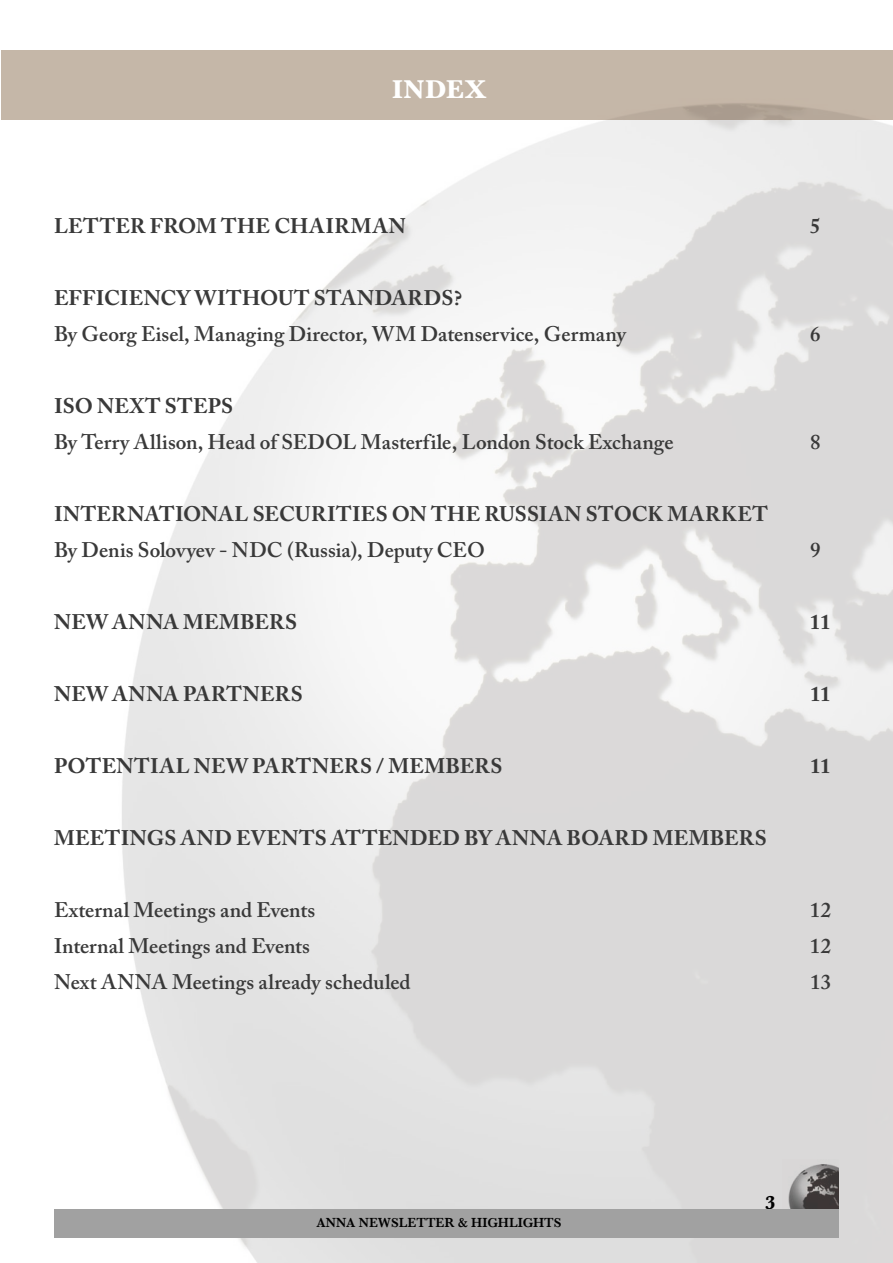
<style>
.page{position:relative;width:893px;height:1263px;background:#fff}
.page>*{position:absolute;margin:0;border:0;box-sizing:border-box;transform-origin:0 0}
.t1{font:700 27px "Baskerville";letter-spacing:.015em;color:#fff}
.t2{font:600 21px "Adobe Caslon Pro";color:#393939}
.t3{font:700 21px "Adobe Caslon Pro";letter-spacing:.015em;color:#393939}
.t4{font:700 19.5px "Baskerville";color:#000}
.t5{font:600 13.5px "Baskerville";color:#000}
</style>
<div class="page">
<img style="left:783px;top:1160px;width:56px;height:49px">
<div style="left:54px;top:1209px;width:784px;height:29px;background:#a1a1a1"></div>
<div style="left:2px;top:51px;width:891px;height:69px;background:#c5b7a8"></div>
<p class="t1" style="left:392px;top:73px;width:96px">INDEX</p>
<p class="t3" style="left:54px;top:214px;width:353px">LETTER FROM THE CHAIRMAN</p>
<p class="t3" style="left:810px;top:214px;width:12px">5</p>
<p class="t3" style="left:54px;top:286px;width:410px">EFFICIENCY WITHOUT STANDARDS?</p>
<p class="t2" style="left:54px;top:322px;width:573px">By Georg Eisel, Managing Director, WM Datenservice, Germany</p>
<p class="t2" style="left:810px;top:322px;width:12px">6</p>
<p class="t3" style="left:54px;top:394px;width:181px">ISO NEXT STEPS</p>
<p class="t2" style="left:54px;top:430px;width:621px">By Terry Allison, Head of SEDOL Masterfile, London Stock Exchange</p>
<p class="t2" style="left:810px;top:430px;width:12px">8</p>
<p class="t3" style="left:54px;top:502px;width:716px">INTERNATIONAL SECURITIES ON THE RUSSIAN STOCK MARKET</p>
<p class="t2" style="left:54px;top:538px;width:432px">By Denis Solovyev - NDC (Russia), Deputy CEO</p>
<p class="t2" style="left:810px;top:538px;width:12px">9</p>
<p class="t3" style="left:54px;top:610px;width:245px">NEW ANNA MEMBERS</p>
<p class="t3" style="left:810px;top:610px;width:22px">11</p>
<p class="t3" style="left:54px;top:682px;width:250px">NEW ANNA PARTNERS</p>
<p class="t3" style="left:810px;top:682px;width:22px">11</p>
<p class="t3" style="left:54px;top:754px;width:450px">POTENTIAL NEW PARTNERS / MEMBERS</p>
<p class="t3" style="left:810px;top:754px;width:22px">11</p>
<p class="t3" style="left:54px;top:826px;width:714px">MEETINGS AND EVENTS ATTENDED BY ANNA BOARD MEMBERS</p>
<p class="t2" style="left:54px;top:898px;width:263px">External Meetings and Events</p>
<p class="t2" style="left:810px;top:898px;width:23px">12</p>
<p class="t2" style="left:54px;top:934px;width:257px">Internal Meetings and Events</p>
<p class="t2" style="left:810px;top:934px;width:23px">12</p>
<p class="t2" style="left:54px;top:970px;width:358px">Next ANNA Meetings already scheduled</p>
<p class="t2" style="left:810px;top:970px;width:23px">13</p>
<p class="t5" style="left:317px;top:1215px;width:246px">ANNA NEWSLETTER &amp; HIGHLIGHTS</p>
<p class="t4" style="left:765px;top:1191px;width:12px">3</p>
</div>
